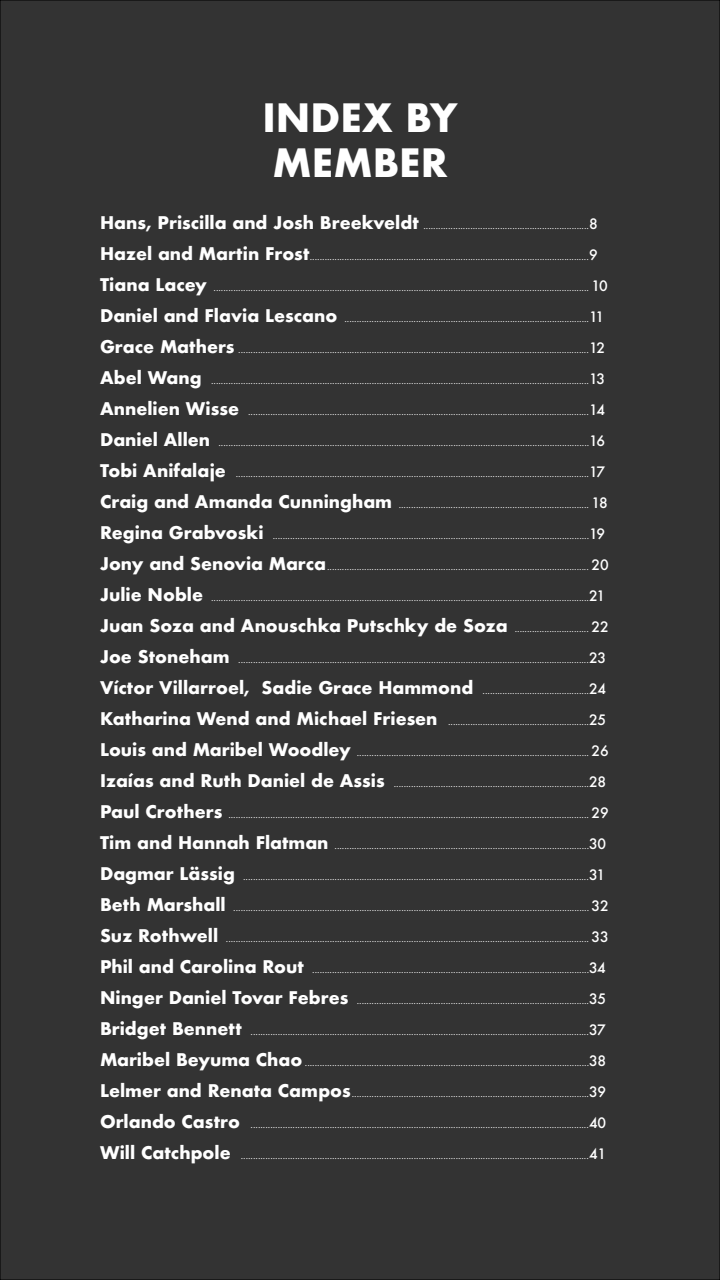
<style>
.page{position:relative;width:720px;height:1280px;background:#333}
.page>*{position:absolute;margin:0;border:0;box-sizing:border-box;transform-origin:0 0}
.t1{font:700 38px/45.6px "Futura";color:#fff}
.t2{font:700 17px "Futura";color:#fff}
.t3{font:500 8px "Futura";color:#fff}
.s1{font-weight:700;font-size:17px}
.s2{font-size:14px}
.s3{font-weight:500;font-size:8px}
.s4{font-weight:500;font-size:14px}
</style>
<div class="page">
<h1 class="t1" style="left:262px;top:94px;width:197px">INDEX BY<br>MEMBER</h1>
<p class="t3" style="left:100px;top:221px;width:499px"><span class="s1">Hans, Priscilla and Josh Breekveldt</span> ...................................................................<span class="s2">8</span></p>
<p class="t3" style="left:100px;top:252px;width:499px"><span class="s1">Hazel and Martin Frost</span>.................................................................................................................<span class="s2">9</span></p>
<p class="t3" style="left:100px;top:283px;width:509px"><span class="s1">Tiana Lacey</span> ........................................................................................................................................................ <span class="s2">10</span></p>
<p class="t3" style="left:100px;top:314px;width:506px"><span class="s1">Daniel and Flavia Lescano</span> ...................................................................................................<span class="s2">11</span></p>
<p class="t3" style="left:100px;top:345px;width:507px"><span class="s1">Grace Mathers</span> ..............................................................................................................................................<span class="s2">12</span></p>
<p class="t3" style="left:100px;top:376px;width:507px"><span class="s1">Abel Wang</span> .........................................................................................................................................................<span class="s2">13</span></p>
<p class="t3" style="left:100px;top:407px;width:507px"><span class="s1">Annelien Wisse</span> ..........................................................................................................................................<span class="s2">14</span></p>
<p class="t3" style="left:100px;top:438px;width:507px"><span class="s1">Daniel Allen</span> ......................................................................................................................................................<span class="s2">16</span></p>
<p class="t3" style="left:100px;top:469px;width:506px"><span class="s1">Tobi Anifalaje</span> ...............................................................................................................................................<span class="s2">17</span></p>
<p class="t3" style="left:100px;top:500px;width:509px"><span class="s1">Craig and Amanda Cunningham</span> ............................................................................. <span class="s2">18</span></p>
<p class="t3" style="left:100px;top:531px;width:507px"><span class="s1">Regina Grabvoski</span> ................................................................................................................................<span class="s2">19</span></p>
<p class="t3" style="left:100px;top:562px;width:510px"><span class="s1">Jony and Senovia Marca</span>.......................................................................................................... <span class="s2">20</span></p>
<p class="t3" style="left:100px;top:593px;width:507px"><span class="s1">Julie Noble</span> .........................................................................................................................................................<span class="s2">21</span></p>
<h2 class="t2" style="left:100px;top:613px;width:510px">Juan Soza and Anouschka Putschky de Soza <span class="s3">..............................</span> <span class="s4">22</span></h2>
<p class="t3" style="left:100px;top:655px;width:508px"><span class="s1">Joe Stoneham</span> ..............................................................................................................................................<span class="s2">23</span></p>
<p class="t3" style="left:100px;top:686px;width:508px"><span class="s1">Víctor Villarroel, Sadie Grace Hammond</span> ...........................................<span class="s2">24</span></p>
<p class="t3" style="left:100px;top:717px;width:508px"><span class="s1">Katharina Wend and Michael Friesen</span> .........................................................<span class="s2">25</span></p>
<p class="t3" style="left:100px;top:748px;width:510px"><span class="s1">Louis and Maribel Woodley</span> .............................................................................................. <span class="s2">26</span></p>
<p class="t3" style="left:100px;top:779px;width:508px"><span class="s1">Izaías and Ruth Daniel de Assis</span> ...............................................................................<span class="s2">28</span></p>
<p class="t3" style="left:100px;top:810px;width:510px"><span class="s1">Paul Crothers</span> .................................................................................................................................................. <span class="s2">29</span></p>
<p class="t3" style="left:100px;top:841px;width:508px"><span class="s1">Tim and Hannah Flatman</span> .......................................................................................................<span class="s2">30</span></p>
<p class="t3" style="left:100px;top:872px;width:507px"><span class="s1">Dagmar Lässig</span> ............................................................................................................................................<span class="s2">31</span></p>
<p class="t3" style="left:100px;top:903px;width:510px"><span class="s1">Beth Marshall</span> ................................................................................................................................................ <span class="s2">32</span></p>
<p class="t3" style="left:100px;top:934px;width:510px"><span class="s1">Suz Rothwell</span> ................................................................................................................................................... <span class="s2">33</span></p>
<p class="t3" style="left:100px;top:965px;width:507px"><span class="s1">Phil and Carolina Rout</span> ................................................................................................................<span class="s2">34</span></p>
<p class="t3" style="left:100px;top:996px;width:508px"><span class="s1">Ninger Daniel Tovar Febres</span> ..............................................................................................<span class="s2">35</span></p>
<p class="t3" style="left:100px;top:1027px;width:507px"><span class="s1">Bridget Bennett</span> .........................................................................................................................................<span class="s2">37</span></p>
<p class="t3" style="left:100px;top:1058px;width:508px"><span class="s1">Maribel Beyuma Chao</span> ...................................................................................................................<span class="s2">38</span></p>
<p class="t3" style="left:100px;top:1089px;width:508px"><span class="s1">Lelmer and Renata Campos</span>................................................................................................<span class="s2">39</span></p>
<p class="t3" style="left:100px;top:1120px;width:508px"><span class="s1">Orlando Castro</span> .........................................................................................................................................<span class="s2">40</span></p>
<p class="t3" style="left:100px;top:1151px;width:508px"><span class="s1">Will Catchpole</span> .............................................................................................................................................<span class="s2">41</span></p>
</div>
